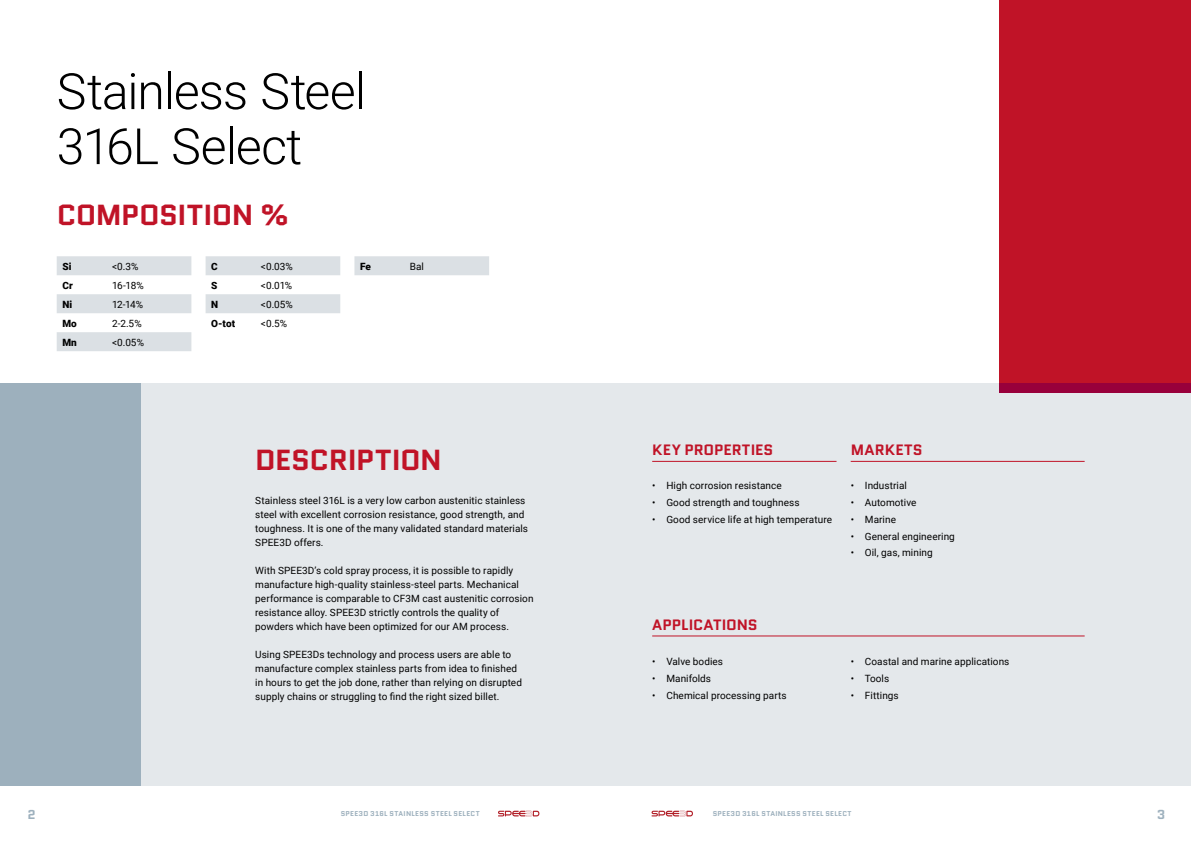
<style>
.page{position:relative;width:1191px;height:842px;background:#fff}
.page>*{position:absolute;margin:0;border:0;box-sizing:border-box;transform-origin:0 0}
.t1{font:300 50px/55px "Roboto";letter-spacing:-.02em;color:#000}
.t2{font:700 29px "Quantico";letter-spacing:-.02em;color:#c01327}
.t3{font:700 15px "Quantico";letter-spacing:.005em;color:#c01327}
.t4{font:700 13px "Quantico";color:#9db0bd}
.t5{font:10px/14px "Roboto";letter-spacing:.005em;color:#000}
.t6{font:900 10px "Roboto";letter-spacing:.01em;color:#000}
.t7{font:700 7px "Quantico";letter-spacing:.045em;color:#9db0bd}
</style>
<div class="page">
<svg style="left:498px;top:811px;width:41px;height:5px"></svg>
<svg style="left:651px;top:811px;width:42px;height:5px"></svg>
<div style="left:0;top:383px;width:142px;height:402px;background:#9db0bd"></div>
<div style="left:999px;top:0;width:192px;height:383px;background:#c01327"></div>
<div style="left:142px;top:383px;width:1049px;height:402px;background:#e4e8eb"></div>
<div style="left:999px;top:383px;width:192px;height:10px;background:#98003b"></div>
<hr style="left:652px;top:635px;width:432px;height:1px;background:#c01327">
<hr style="left:652px;top:461px;width:184px;height:1px;background:#c01327">
<hr style="left:850px;top:461px;width:234px;height:1px;background:#c01327">
<svg style="left:57px;top:256px;width:134px;height:95px"></svg>
<svg style="left:206px;top:256px;width:134px;height:57px"></svg>
<div style="left:354px;top:256px;width:135px;height:19px;background:#dbe0e4"></div>
<h1 class="t1" style="left:57px;top:62px;width:311px">Stainless Steel<br>316L Select</h1>
<h2 class="t2" style="left:57px;top:194px;width:234px">COMPOSITION %</h2>
<p class="t6" style="left:62px;top:259px;width:11px">Si</p>
<p class="t5" style="left:112px;top:259px;width:28px">&lt;0.3%</p>
<p class="t6" style="left:62px;top:278px;width:12px">Cr</p>
<p class="t5" style="left:112px;top:278px;width:33px">16-18%</p>
<p class="t6" style="left:62px;top:297px;width:11px">Ni</p>
<p class="t5" style="left:112px;top:297px;width:32px">12-14%</p>
<p class="t6" style="left:62px;top:316px;width:16px">Mo</p>
<p class="t5" style="left:112px;top:316px;width:31px">2-2.5%</p>
<p class="t6" style="left:62px;top:335px;width:16px">Mn</p>
<p class="t5" style="left:112px;top:335px;width:33px">&lt;0.05%</p>
<p class="t6" style="left:211px;top:259px;width:8px">C</p>
<p class="t5" style="left:261px;top:259px;width:34px">&lt;0.03%</p>
<p class="t6" style="left:211px;top:278px;width:8px">S</p>
<p class="t5" style="left:261px;top:278px;width:33px">&lt;0.01%</p>
<p class="t6" style="left:211px;top:297px;width:9px">N</p>
<p class="t5" style="left:261px;top:297px;width:33px">&lt;0.05%</p>
<p class="t6" style="left:211px;top:316px;width:25px">O-tot</p>
<p class="t5" style="left:261px;top:316px;width:28px">&lt;0.5%</p>
<p class="t6" style="left:360px;top:259px;width:12px">Fe</p>
<p class="t5" style="left:410px;top:259px;width:16px">Bal</p>
<h2 class="t2" style="left:255px;top:439px;width:188px">DESCRIPTION</h2>
<p class="t5" style="left:255px;top:493px;width:274px">Stainless steel 316L is a very low carbon austenitic stainless steel with excellent corrosion resistance, good strength, and toughness. It is one of the many validated standard materials SPEE3D offers.</p>
<p class="t5" style="left:255px;top:563px;width:280px">With SPEE3D’s cold spray process, it is possible to rapidly manufacture high-quality stainless-steel parts. Mechanical performance is comparable to CF3M cast austenitic corrosion resistance alloy. SPEE3D strictly controls the quality of powders which have been optimized for our AM process.</p>
<p class="t5" style="left:255px;top:647px;width:268px">Using SPEE3Ds technology and process users are able to manufacture complex stainless parts from idea to finished in hours to get the job done, rather than relying on disrupted supply chains or struggling to find the right sized billet.</p>
<h3 class="t3" style="left:652px;top:439px;width:123px">KEY PROPERTIES</h3>
<p class="t5" style="left:652px;top:478px;width:131px">• High corrosion resistance</p>
<p class="t5" style="left:652px;top:495px;width:149px">• Good strength and toughness</p>
<p class="t5" style="left:652px;top:512px;width:181px">• Good service life at high temperature</p>
<h3 class="t3" style="left:850px;top:439px;width:74px">MARKETS</h3>
<p class="t5" style="left:850px;top:478px;width:58px">• Industrial</p>
<p class="t5" style="left:850px;top:495px;width:67px">• Automotive</p>
<p class="t5" style="left:850px;top:512px;width:47px">• Marine</p>
<p class="t5" style="left:850px;top:529px;width:106px">• General engineering</p>
<p class="t5" style="left:850px;top:545px;width:83px">• Oil, gas, mining</p>
<h3 class="t3" style="left:652px;top:614px;width:107px">APPLICATIONS</h3>
<p class="t5" style="left:652px;top:654px;width:72px">• Valve bodies</p>
<p class="t5" style="left:652px;top:671px;width:60px">• Manifolds</p>
<p class="t5" style="left:652px;top:688px;width:136px">• Chemical processing parts</p>
<p class="t5" style="left:850px;top:654px;width:160px">• Coastal and marine applications</p>
<p class="t5" style="left:850px;top:671px;width:40px">• Tools</p>
<p class="t5" style="left:850px;top:688px;width:50px">• Fittings</p>
<h3 class="t4" style="left:28px;top:805px;width:10px">2</h3>
<p class="t7" style="left:341px;top:809px;width:140px">SPEE3D 316L STAINLESS STEEL SELECT</p>
<p class="t7" style="left:712px;top:809px;width:140px">SPEE3D 316L STAINLESS STEEL SELECT</p>
<h3 class="t4" style="left:1156px;top:805px;width:10px">3</h3>
</div>
